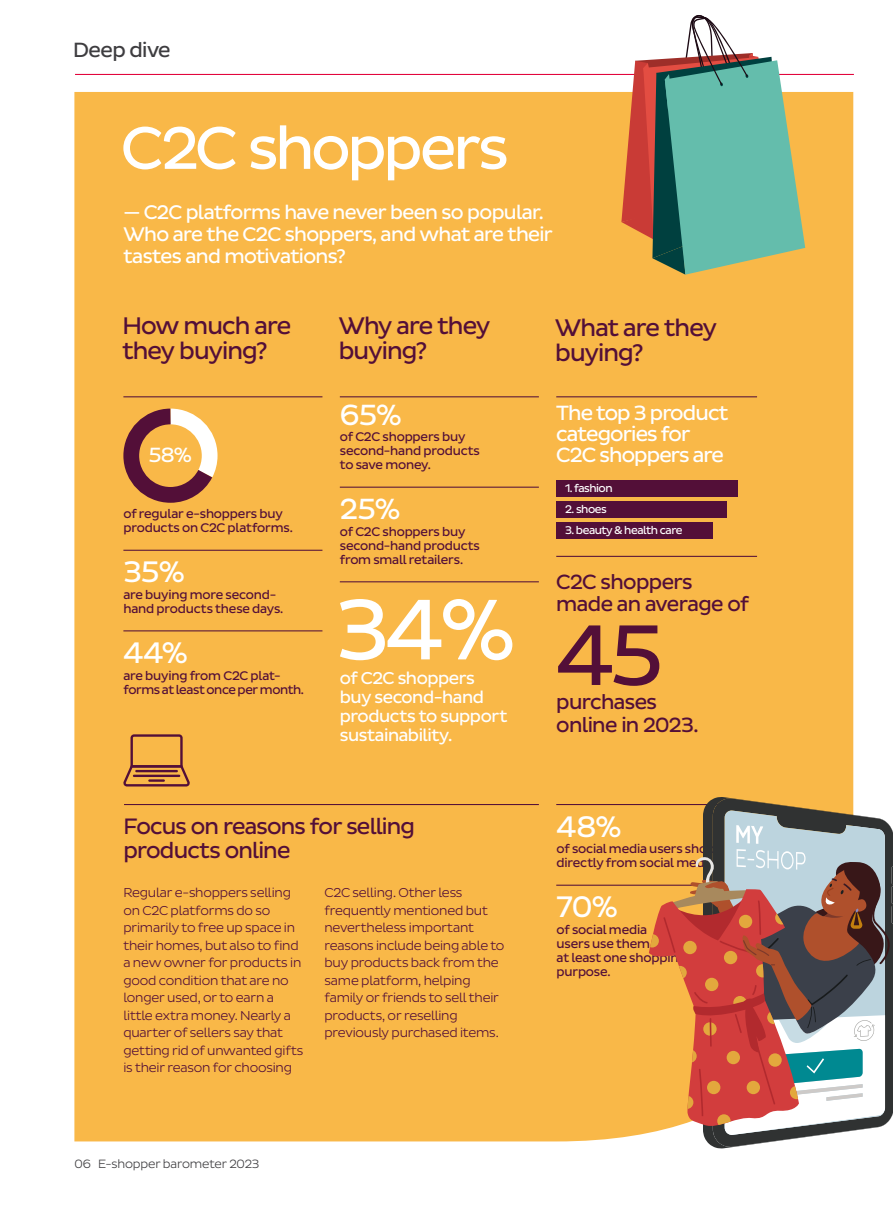
<style>
.page{position:relative;width:893px;height:1216px;background:#fff}
.page>*{position:absolute;margin:0;border:0;box-sizing:border-box;transform-origin:0 0}
.t1{font:87.5px "Pluto Sans DPD Regular";color:#fff}
.t2{font:87.5px "Pluto Sans DPD Regular";color:#530f38}
.t3{font:61.25px "Pluto Sans DPD Regular";letter-spacing:-.05em;color:#fff}
.t4{font:30.28px "Pluto Sans DPD Regular";letter-spacing:-.015em;color:#fff}
.t5{font:29.75px "Pluto Sans DPD Regular";color:#fff}
.t6{font:24.5px/24.5px "Pluto Sans DPD Regular";letter-spacing:-.035em;color:#530f38}
.t7{font:22.75px/23.6px "Pluto Sans DPD Regular";letter-spacing:-.035em;color:#530f38}
.t8{font:21px/22.8px "Pluto Sans DPD Regular";letter-spacing:-.03em;color:#530f38}
.t9{font:21px/21px "Pluto Sans DPD Regular";letter-spacing:-.04em;color:#fff}
.t10{font:21px "Pluto Sans DPD Regular";letter-spacing:-.025em;color:#3e3d40}
.t11{font:20.12px/21.9px "Pluto Sans DPD Regular";letter-spacing:-.03em;color:#fff}
.t12{font:17.5px/19.2px "Pluto Sans DPD Regular";letter-spacing:-.025em;color:#fff}
.t13{font:13.12px/17.5px "Pluto Sans DPD Light";letter-spacing:-.015em;color:#530f38}
.t14{font:12.78px/14px "Pluto Sans DPD Regular";letter-spacing:-.015em;color:#530f38}
.t15{font:12.25px "Pluto Sans DPD Light";letter-spacing:-.01em;color:#3e3d40}
.t16{font:11.38px "Pluto Sans DPD Regular";letter-spacing:-.04em;color:#fff}
.s1{color:#004141}
</style>
<div class="page">
<hr style="left:75px;top:74px;width:779px;height:1px;background:#e20039">
<div style="left:74px;top:92px;width:779px;height:1049px;background:#f9b848"></div>
<hr style="left:124px;top:804px;width:415px;height:1px;background:#530f38">
<svg style="left:123px;top:734px;width:67px;height:52px"></svg>
<hr style="left:556px;top:804px;width:201px;height:1px;background:#530f38">
<hr style="left:556px;top:884px;width:182px;height:1px;background:#530f38">
<hr style="left:556px;top:396px;width:201px;height:1px;background:#530f38">
<div style="left:556px;top:480px;width:182px;height:16px;background:#530f38"></div>
<div style="left:556px;top:501px;width:170px;height:16px;background:#530f38"></div>
<div style="left:556px;top:522px;width:156px;height:16px;background:#530f38"></div>
<hr style="left:556px;top:556px;width:201px;height:1px;background:#530f38">
<svg style="left:621px;top:15px;width:184px;height:259px"></svg>
<hr style="left:340px;top:396px;width:199px;height:1px;background:#530f38">
<hr style="left:340px;top:486px;width:199px;height:1px;background:#530f38">
<hr style="left:340px;top:581px;width:199px;height:1px;background:#530f38">
<hr style="left:123px;top:549px;width:199px;height:1px;background:#530f38">
<hr style="left:123px;top:630px;width:199px;height:1px;background:#530f38">
<svg style="left:116px;top:401px;width:110px;height:109px"></svg>
<hr style="left:123px;top:396px;width:199px;height:1px;background:#530f38">
<svg style="left:713px;top:798px;width:180px;height:349px"></svg>
<svg style="left:725px;top:810px;width:160px;height:39px;fill:#bcd4de"></svg>
<svg style="left:736px;top:825px;width:27px;height:18px"></svg>
<svg style="left:649px;top:849px;width:244px;height:285px"></svg>
<h3 class="t10" style="left:73px;top:38px;width:99px">Deep dive</h3>
<h2 class="t3" style="left:121px;top:113px;width:389px">C2C shoppers</h2>
<h3 class="t11" style="left:123px;top:201px;width:431px">— C2C platforms have never been so popular.<br>Who are the C2C shoppers, and what are their tastes and motivations?</h3>
<h3 class="t6" style="left:122px;top:314px;width:170px">How much are they buying?</h3>
<h3 class="t9" style="left:149px;top:445px;width:44px">58%</h3>
<p class="t14" style="left:123px;top:507px;width:171px">of regular e-shoppers buy products on C2C platforms.</p>
<h3 class="t4" style="left:123px;top:555px;width:63px">35%</h3>
<p class="t14" style="left:123px;top:587px;width:162px">are buying more second&shy;hand products these days.</p>
<h3 class="t4" style="left:123px;top:635px;width:66px">44%</h3>
<p class="t14" style="left:123px;top:668px;width:182px">are buying from C2C plat&shy;forms at least once per month.</p>
<h3 class="t6" style="left:339px;top:314px;width:153px">Why are they buying?</h3>
<h3 class="t5" style="left:340px;top:397px;width:63px">65%</h3>
<p class="t14" style="left:340px;top:430px;width:142px">of C2C shoppers buy second-hand products to save money.</p>
<h3 class="t5" style="left:340px;top:492px;width:62px">25%</h3>
<p class="t14" style="left:340px;top:524px;width:142px">of C2C shoppers buy second-hand products from small retailers.</p>
<h1 class="t1" style="left:336px;top:580px;width:181px">34%</h1>
<h3 class="t12" style="left:340px;top:668px;width:169px">of C2C shoppers buy second-hand products to support sustainability.</h3>
<h3 class="t7" style="left:123px;top:815px;width:293px">Focus on reasons for selling products online</h3>
<p class="t13" style="left:123px;top:884px;width:182px">Regular e-shoppers selling on C2C platforms do so primarily to free up space in their homes, but also to find a new owner for products in good condition that are no longer used, or to earn a little extra money. Nearly a quarter of sellers say that getting rid of unwanted gifts is their reason for choosing</p>
<p class="t13" style="left:324px;top:884px;width:182px">C2C selling. Other less frequently mentioned but nevertheless important reasons include being able to buy products back from the same platform, helping family or friends to sell their products, or reselling previously purchased items.</p>
<p class="t15" style="left:74px;top:1156px;width:187px">06 E-shopper barometer 2023</p>
<h3 class="t6" style="left:555px;top:316px;width:163px">What are they buying?</h3>
<h3 class="t9" style="left:556px;top:403px;width:173px">The top 3 product categories for<br>C2C shoppers are</h3>
<p class="t16" style="left:565px;top:481px;width:49px">1. fashion</p>
<p class="t16" style="left:565px;top:502px;width:43px">2. shoes</p>
<p class="t16" style="left:565px;top:523px;width:119px">3. beauty &amp; health care</p>
<h3 class="t8" style="left:556px;top:570px;width:194px">C2C shoppers made an average of</h3>
<h1 class="t2" style="left:556px;top:605px;width:109px">45</h1>
<h3 class="t8" style="left:556px;top:691px;width:144px">purchases online in 2023.</h3>
<h3 class="t4" style="left:557px;top:809px;width:67px">48%</h3>
<p class="t14" style="left:557px;top:842px;width:163px">of social media users shop directly from social media<span class="s1">.</span></p>
<h3 class="t4" style="left:557px;top:889px;width:63px">70%</h3>
<p class="t14" style="left:557px;top:922px;width:131px">of social media<br>users use them for at least one shopping purpose.</p>
</div>
